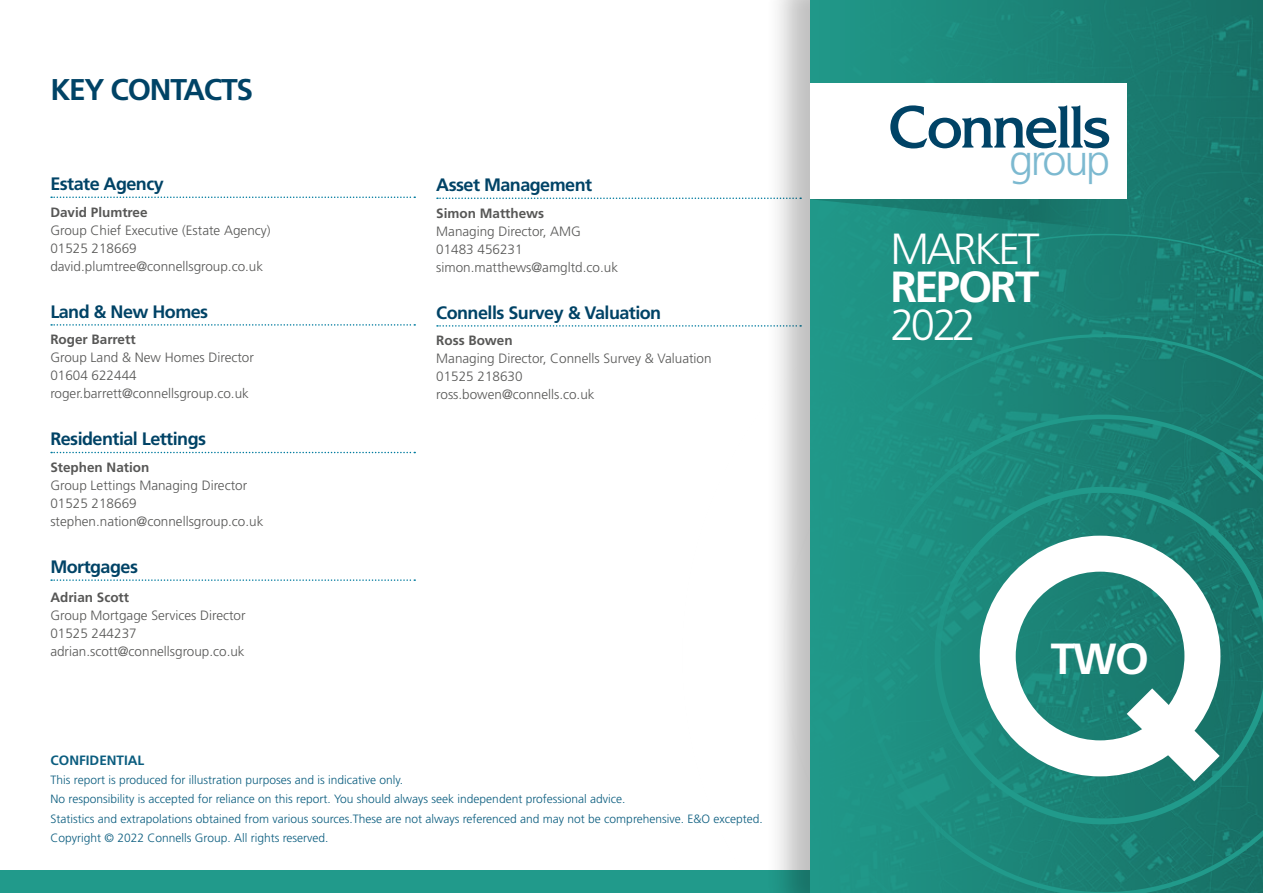
<style>
.page{position:relative;width:1263px;height:893px;background:#fff}
.page>*{position:absolute;margin:0;border:0;box-sizing:border-box;transform-origin:0 0}
.t1{font:300 43.5px "Frutiger LT Std";letter-spacing:-.06em;color:#fff}
.t2{font:700 43.5px "Frutiger LT Std";letter-spacing:-.04em;color:#fff}
.t3{font:300 43.35px "Frutiger LT Std";letter-spacing:-.055em;color:#7cb9d0}
.t4{font:700 30px "Frutiger LT Std";letter-spacing:-.04em;color:#004366}
.t5{font:700 18px "Frutiger LT Std";letter-spacing:-.03em;color:#004366}
.t6{font:300 13.5px/18px "Frutiger LT Std";color:#575756}
.t7{font:700 13.5px "Frutiger LT Std";color:#575756}
.t8{font:700 13.5px "Frutiger LT Std";color:#0b5d7f}
.t9{font:300 12px/19.2px "Frutiger LT Std";color:#0b5d7f}
</style>
<div class="page">
<div style="left:0;top:870px;width:1263px;height:23px;background:#219a8b"></div>
<svg style="left:51px;top:197px;width:364px;height:1px"></svg>
<svg style="left:51px;top:324px;width:364px;height:2px"></svg>
<svg style="left:51px;top:452px;width:364px;height:1px"></svg>
<svg style="left:51px;top:579px;width:364px;height:2px"></svg>
<svg style="left:437px;top:198px;width:328px;height:1px"></svg>
<svg style="left:437px;top:325px;width:244px;height:2px"></svg>
<div style="left:765px;top:0;width:498px;height:893px;background:#000;opacity:.25"></div>
<img style="left:810px;top:0;width:453px;height:234px">
<div style="left:810px;top:83px;width:316px;height:116px;background:#fff"></div>
<svg style="left:810px;top:105px;width:299px;height:125px"></svg>
<svg style="left:682px;top:234px;width:581px;height:659px"></svg>
<h3 class="t4" style="left:50px;top:72px;width:204px">KEY CONTACTS</h3>
<h3 class="t5" style="left:50px;top:173px;width:115px">Estate Agency</h3>
<p class="t7" style="left:50px;top:204px;width:99px">David Plumtree</p>
<p class="t6" style="left:50px;top:221px;width:222px">Group Chief Executive (Estate Agency)<br>01525 218669 david.plumtree@connellsgroup.co.uk</p>
<h3 class="t5" style="left:50px;top:301px;width:159px">Land &amp; New Homes</h3>
<p class="t7" style="left:50px;top:332px;width:87px">Roger Barrett</p>
<p class="t6" style="left:50px;top:349px;width:205px">Group Land &amp; New Homes Director<br>01604 622444 roger.barrett@connellsgroup.co.uk</p>
<h3 class="t5" style="left:50px;top:429px;width:157px">Residential Lettings</h3>
<p class="t7" style="left:50px;top:459px;width:101px">Stephen Nation</p>
<p class="t6" style="left:50px;top:476px;width:215px">Group Lettings Managing Director<br>01525 218669 stephen.nation@connellsgroup.co.uk</p>
<h3 class="t5" style="left:50px;top:556px;width:89px">Mortgages</h3>
<p class="t7" style="left:50px;top:589px;width:80px">Adrian Scott</p>
<p class="t6" style="left:50px;top:606px;width:197px">Group Mortgage Services Director<br>01525 244237 adrian.scott@connellsgroup.co.uk</p>
<h3 class="t5" style="left:436px;top:174px;width:157px">Asset Management</h3>
<p class="t7" style="left:436px;top:205px;width:110px">Simon Matthews</p>
<p class="t6" style="left:436px;top:222px;width:183px">Managing Director, AMG<br>01483 456231 simon.matthews@amgltd.co.uk</p>
<h3 class="t5" style="left:436px;top:302px;width:227px">Connells Survey &amp; Valuation</h3>
<p class="t7" style="left:436px;top:333px;width:78px">Ross Bowen</p>
<p class="t6" style="left:436px;top:350px;width:277px">Managing Director, Connells Survey &amp; Valuation<br>01525 218630<br>ross.bowen@connells.co.uk</p>
<p class="t8" style="left:51px;top:752px;width:95px">CONFIDENTIAL</p>
<p class="t9" style="left:51px;top:771px;width:714px">This report is produced for illustration purposes and is indicative only.<br>No responsibility is accepted for reliance on this report. You should always seek independent professional advice.<br>Statistics and extrapolations obtained from various sources.These are not always referenced and may not be comprehensive. E&amp;O excepted.<br>Copyright © 2022 Connells Group. All rights reserved.</p>
<h2 class="t3" style="left:1009px;top:135px;width:102px">group</h2>
<h1 class="t1" style="left:890px;top:225px;width:151px">MARKET</h1>
<h1 class="t2" style="left:890px;top:261px;width:150px">REPORT</h1>
<h1 class="t1" style="left:890px;top:300px;width:87px">2022</h1>
<h1 class="t2" style="left:1051px;top:634px;width:100px">TWO</h1>
</div>
